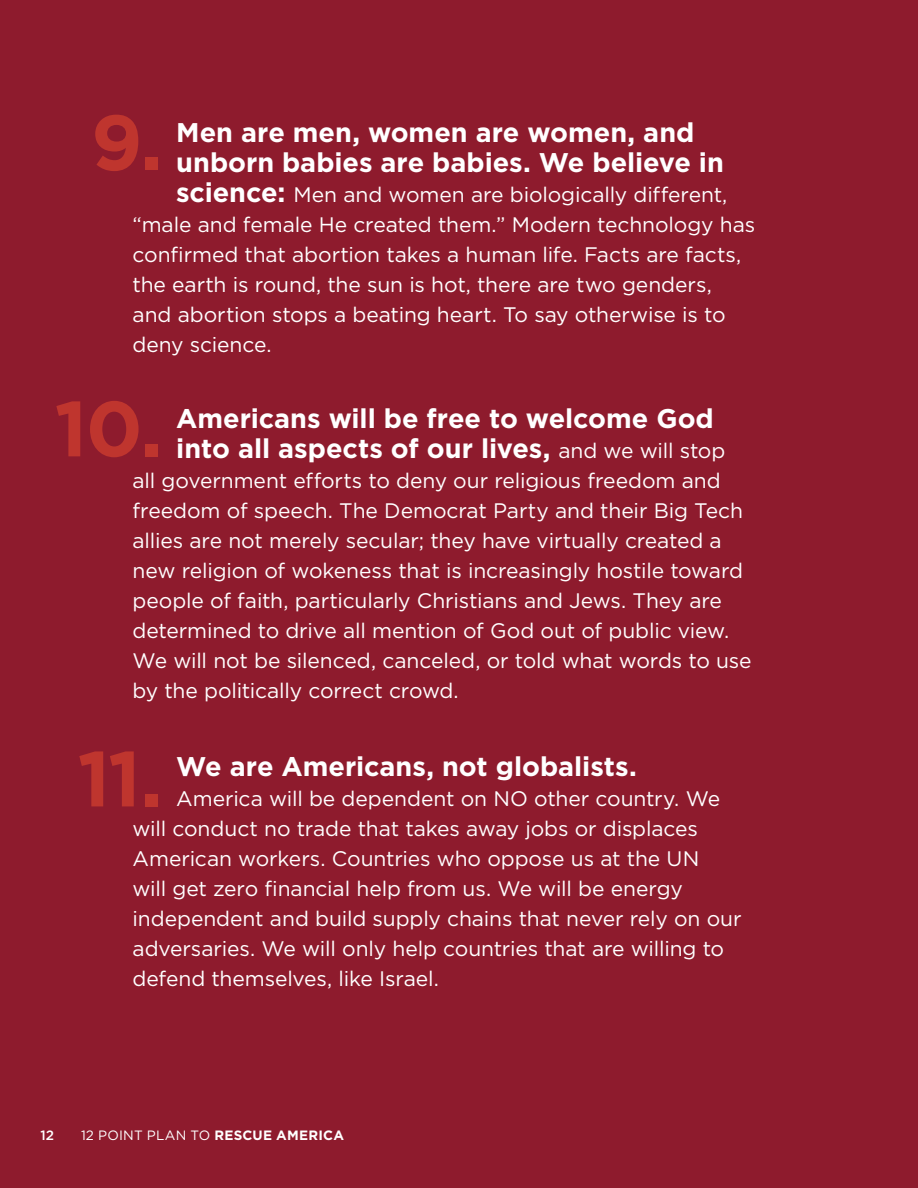
<style>
.page{position:relative;width:918px;height:1188px;background:#8e1b2d}
.page>*{position:absolute;margin:0;border:0;box-sizing:border-box;transform-origin:0 0}
.t1{font:700 78px "Gotham";color:#bf352e}
.t2{font:700 27px/30px "Gotham";color:#fff}
.t3{font:21px/30px "Gotham";letter-spacing:-.005em;color:#fff}
.t4{font:13.5px "Gotham";letter-spacing:.015em;color:#fff}
.t5{font:500 13.5px "Gotham";color:#fff}
.s1{font-weight:700;font-size:27px}
.s2{font-weight:400;font-size:21px}
.s3{font-weight:700}
</style>
<div class="page">
<h1 class="t1" style="left:91px;top:97px;width:73px">9.</h1>
<p class="t2" style="left:176px;top:117px;width:549px">Men are men, women are women, and unborn babies are babies. We believe in</p>
<p class="t3" style="left:133px;top:179px;width:624px;text-indent:44px"><span class="s1">science:</span> Men and women are biologically different, “male and female He created them.” Modern technology has confirmed that abortion takes a human life. Facts are facts, the earth is round, the sun is hot, there are two genders, and abortion stops a beating heart. To say otherwise is to deny science.</p>
<h1 class="t1" style="left:55px;top:384px;width:110px">10.</h1>
<p class="t2" style="left:176px;top:403px;width:551px">Americans will be free to welcome God into all aspects of our lives, <span class="s2">and we will stop</span></p>
<p class="t3" style="left:133px;top:465px;width:621px">all government efforts to deny our religious freedom and freedom of speech. The Democrat Party and their Big Tech allies are not merely secular; they have virtually created a new religion of wokeness that is increasingly hostile toward people of faith, particularly Christians and Jews. They are determined to drive all mention of God out of public view.<br>We will not be silenced, canceled, or told what words to use by the politically correct crowd.</p>
<h1 class="t1" style="left:77px;top:734px;width:87px">11.</h1>
<p class="t2" style="left:176px;top:751px;width:462px">We are Americans, not globalists.</p>
<p class="t3" style="left:133px;top:784px;width:611px;text-indent:44px">America will be dependent on NO other country. We will conduct no trade that takes away jobs or displaces American workers. Countries who oppose us at the UN<br>will get zero financial help from us. We will be energy independent and build supply chains that never rely on our adversaries. We will only help countries that are willing to defend themselves, like Israel.</p>
<p class="t5" style="left:40px;top:1127px;width:15px">12</p>
<p class="t4" style="left:81px;top:1127px;width:265px">12 POINT PLAN TO <span class="s3">RESCUE AMERICA</span></p>
</div>
